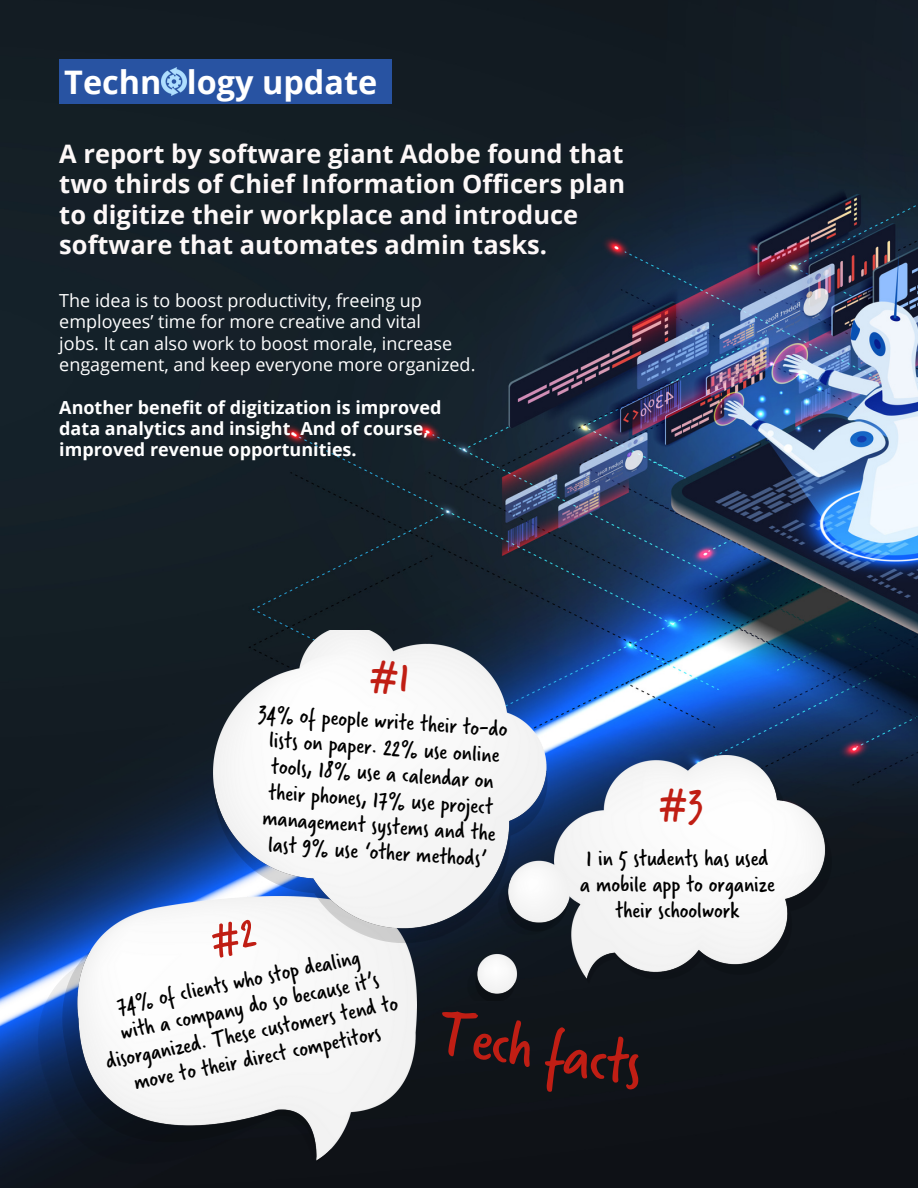
<style>
.page{position:relative;width:918px;height:1188px;background:#fff}
.page>*{position:absolute;margin:0;border:0;box-sizing:border-box;transform-origin:0 0}
.t1{font:66.3px "Verveine";color:#c01e14}
.t2{font:43.5px "Verveine";color:#c01e14}
.t3{font:700 32.4px "Open Sans";color:#fff}
.t4{font:700 25.5px/30.3px "Open Sans";color:#fdf8f8}
.t5{font:24px/26.1px "Verveine";color:#000;text-align:center}
.t6{font:18px "Open Sans";color:#fff}
.t7{font:700 18px "Open Sans";color:#fff}
</style>
<div class="page">
<img style="left:0;top:0;width:918px;height:1188px">
<div style="left:59px;top:59px;width:332px;height:45px;background:#2853a2"></div>
<img style="left:569px;top:756px;width:262px;height:227px">
<img style="left:38px;top:896px;width:378px;height:268px">
<img style="left:214px;top:631px;width:355px;height:370px">
<img style="left:162px;top:67px;width:25px;height:29px">
<svg style="left:370px;top:660px;width:38px;height:35px"></svg>
<svg style="left:209px;top:919px;width:48px;height:40px"></svg>
<p class="t3" style="left:64px;top:59px;width:314px">Techn logy update</p>
<p class="t4" style="left:59px;top:138px;width:566px">A report by software giant Adobe found that</p>
<p class="t4" style="left:59px;top:168px;width:567px">two thirds of Chief Information Officers plan to digitize their workplace and introduce software that automates admin tasks.</p>
<p class="t6" style="left:59px;top:288px;width:364px">The idea is to boost productivity, freeing up</p>
<p class="t6" style="left:59px;top:309px;width:363px">employees’ time for more creative and vital</p>
<p class="t6" style="left:59px;top:330px;width:394px">jobs. It can also work to boost morale, increase</p>
<p class="t6" style="left:59px;top:352px;width:418px">engagement, and keep everyone more organized.</p>
<p class="t7" style="left:59px;top:395px;width:384px">Another benefit of digitization is improved</p>
<p class="t7" style="left:59px;top:416px;width:371px">data analytics and insight. And of course,</p>
<p class="t7" style="left:59px;top:437px;width:299px">improved revenue opportunities.</p>
<p class="t5" style="left:260px;top:699px;width:251px;rotate:4deg">34% of people write their to-do</p>
<p class="t5" style="left:270px;top:726px;width:232px;rotate:4deg">lists on paper. 22% use online</p>
<p class="t5" style="left:272px;top:753px;width:224px;rotate:4deg">tools, 18% use a calendar on</p>
<p class="t5" style="left:270px;top:779px;width:226px;rotate:4deg">their phones, 17% use project</p>
<p class="t5" style="left:264px;top:804px;width:235px;rotate:4deg">management systems and the</p>
<p class="t5" style="left:269px;top:831px;width:220px;rotate:4deg">last 9% use ‘other methods’</p>
<p class="t2" style="left:657px;top:773px;width:48px">#3</p>
<p class="t5" style="left:587px;top:845px;width:183px">1 in 5 students has used</p>
<p class="t5" style="left:580px;top:871px;width:196px">a mobile app to organize</p>
<p class="t5" style="left:616px;top:897px;width:125px">their schoolwork</p>
<p class="t5" style="left:115px;top:994px;width:249px;rotate:-12deg">74% of clients who stop dealing</p>
<p class="t5" style="left:98px;top:1025px;width:299px;rotate:-12deg">with a company do so because it’s disorganized. These customers tend to move to their direct competitors</p>
<p class="t1" style="left:447px;top:987px;width:207px;rotate:10deg">Tech facts</p>
</div>
